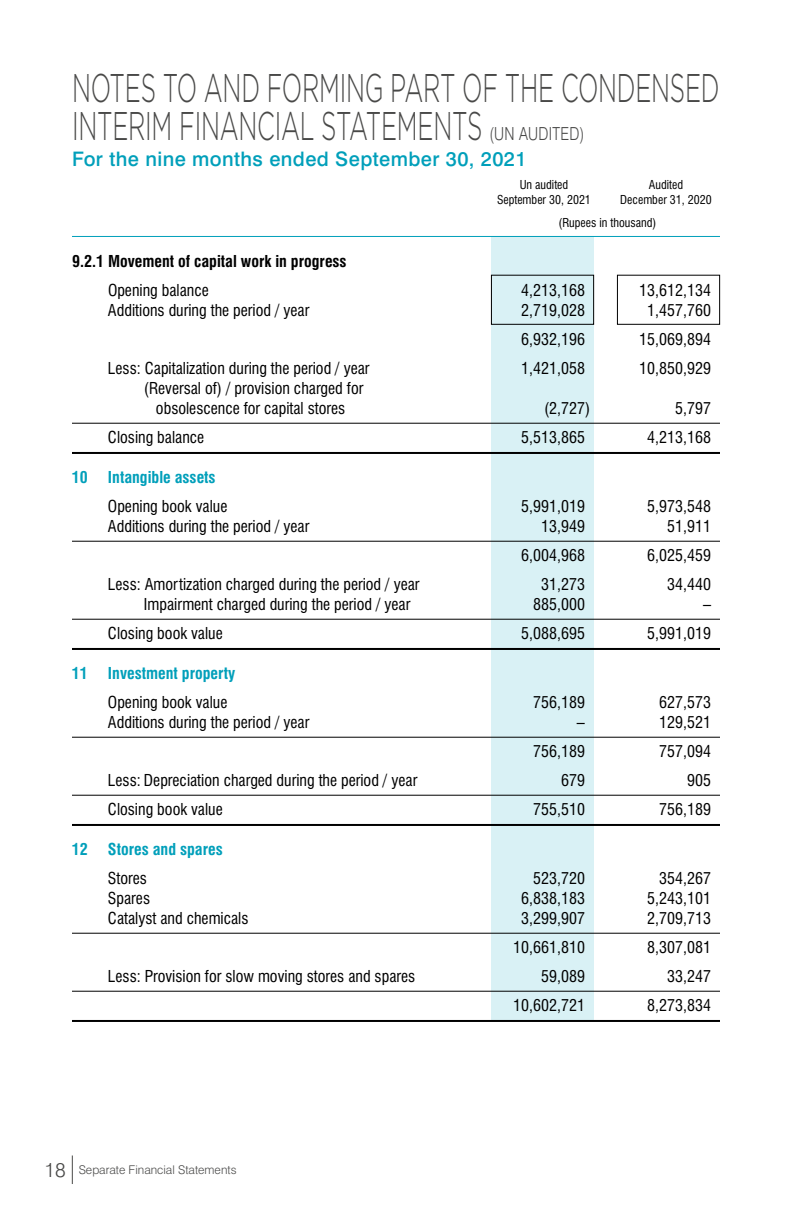
<style>
.page{position:relative;width:792px;height:1224px;background:#fff}
.page>*{position:absolute;margin:0;border:0;box-sizing:border-box;transform-origin:0 0}
.t1{font:300 40px/38px "Gotham";letter-spacing:-.01em;color:#494948;scale:.6 1}
.t2{font:500 20px "Swiss 721 BT";letter-spacing:.02em;color:#009fba}
.t3{font:300 20px "Swiss 721 BT";color:#494948}
.t4{font:300 18px "Swiss 721 BT";letter-spacing:.02em;color:#494948;scale:.8 1}
.t5{font:condensed 16px/20px "Swiss 721 BT";color:#000;text-align:center}
.t6{font:700 condensed 16px "Swiss 721 BT";color:#009fba}
.t7{font:700 condensed 16px "Swiss 721 BT";color:#000}
.t8{font:condensed 12px/23.4px "Swiss 721 BT";color:#000}
.t9{font:300 12px "Swiss 721 BT";color:#494948}
</style>
<div class="page">
<svg style="left:72px;top:1156px;width:1px;height:28px"></svg>
<div style="left:491px;top:236px;width:103px;height:785px;background:#d9f1f5"></div>
<hr style="left:72px;top:236px;width:648px;height:1px;background:#009fba">
<hr style="left:72px;top:423px;width:648px;height:1px;background:#000">
<hr style="left:72px;top:452px;width:648px;height:2px;background:#000">
<hr style="left:72px;top:541px;width:648px;height:1px;background:#000">
<hr style="left:72px;top:619px;width:648px;height:1px;background:#000">
<hr style="left:72px;top:648px;width:648px;height:2px;background:#000">
<hr style="left:72px;top:737px;width:648px;height:1px;background:#000">
<hr style="left:72px;top:795px;width:648px;height:1px;background:#000">
<hr style="left:72px;top:824px;width:648px;height:2px;background:#000">
<hr style="left:72px;top:933px;width:648px;height:1px;background:#000">
<hr style="left:72px;top:991px;width:648px;height:1px;background:#000">
<hr style="left:72px;top:1020px;width:648px;height:2px;background:#000">
<div style="left:617px;top:275px;width:103px;height:50px;border:1px solid #000"></div>
<div style="left:491px;top:275px;width:103px;height:50px;border:1px solid #000"></div>
<h1 class="t1" style="left:72px;top:68px;width:1081px">NOTES TO AND FORMING PART OF THE CONDENSED<br>INTERIM FINANCIAL STATEMENTS</h1>
<p class="t4" style="left:489px;top:123px;width:120px">(UN AUDITED)</p>
<p class="t2" style="left:72px;top:147px;width:456px">For the nine months ended September 30, 2021</p>
<p class="t8" style="left:520px;top:173px;width:50px">Un audited</p>
<p class="t8" style="left:649px;top:173px;width:36px">Audited</p>
<p class="t8" style="left:497px;top:188px;width:95px">September 30, 2021</p>
<p class="t8" style="left:559px;top:188px;width:155px;text-indent:62px">December 31, 2020 (Rupees in thousand)</p>
<p class="t7" style="left:72px;top:252px;width:276px">9.2.1 Movement of capital work in progress</p>
<p class="t5" style="left:108px;top:280px;width:102px">Opening balance</p>
<p class="t5" style="left:521px;top:280px;width:65px">4,213,168</p>
<p class="t5" style="left:639px;top:280px;width:73px">13,612,134</p>
<p class="t5" style="left:108px;top:300px;width:203px">Additions during the period / year</p>
<p class="t5" style="left:521px;top:300px;width:65px">2,719,028</p>
<p class="t5" style="left:647px;top:300px;width:65px">1,457,760</p>
<p class="t5" style="left:521px;top:329px;width:65px">6,932,196</p>
<p class="t5" style="left:639px;top:329px;width:73px">15,069,894</p>
<p class="t5" style="left:108px;top:358px;width:263px">Less: Capitalization during the period / year</p>
<p class="t5" style="left:521px;top:358px;width:65px">1,421,058</p>
<p class="t5" style="left:639px;top:358px;width:73px">10,850,929</p>
<p class="t5" style="left:144px;top:378px;width:221px">(Reversal of) / provision charged for obsolescence for capital stores</p>
<p class="t5" style="left:544px;top:398px;width:48px">(2,727)</p>
<p class="t5" style="left:675px;top:398px;width:37px">5,797</p>
<p class="t5" style="left:108px;top:427px;width:98px">Closing balance</p>
<p class="t5" style="left:521px;top:427px;width:65px">5,513,865</p>
<p class="t5" style="left:647px;top:427px;width:65px">4,213,168</p>
<p class="t6" style="left:72px;top:468px;width:17px">10</p>
<p class="t6" style="left:108px;top:468px;width:109px">Intangible assets</p>
<p class="t5" style="left:108px;top:496px;width:121px">Opening book value</p>
<p class="t5" style="left:521px;top:496px;width:65px">5,991,019</p>
<p class="t5" style="left:647px;top:496px;width:65px">5,973,548</p>
<p class="t5" style="left:108px;top:516px;width:203px">Additions during the period / year</p>
<p class="t5" style="left:541px;top:516px;width:45px">13,949</p>
<p class="t5" style="left:667px;top:516px;width:45px">51,911</p>
<p class="t5" style="left:521px;top:545px;width:65px">6,004,968</p>
<p class="t5" style="left:647px;top:545px;width:65px">6,025,459</p>
<p class="t5" style="left:108px;top:574px;width:313px">Less: Amortization charged during the period / year</p>
<p class="t5" style="left:541px;top:574px;width:45px">31,273</p>
<p class="t5" style="left:667px;top:574px;width:45px">34,440</p>
<p class="t5" style="left:144px;top:594px;width:268px">Impairment charged during the period / year</p>
<p class="t5" style="left:533px;top:594px;width:53px">885,000</p>
<p class="t5" style="left:703px;top:594px;width:9px">–</p>
<p class="t5" style="left:108px;top:623px;width:116px">Closing book value</p>
<p class="t5" style="left:521px;top:623px;width:65px">5,088,695</p>
<p class="t5" style="left:647px;top:623px;width:65px">5,991,019</p>
<p class="t6" style="left:72px;top:663px;width:17px">11</p>
<p class="t6" style="left:108px;top:663px;width:129px">Investment property</p>
<p class="t5" style="left:108px;top:692px;width:121px">Opening book value</p>
<p class="t5" style="left:533px;top:692px;width:53px">756,189</p>
<p class="t5" style="left:659px;top:692px;width:53px">627,573</p>
<p class="t5" style="left:108px;top:712px;width:203px">Additions during the period / year</p>
<p class="t5" style="left:577px;top:712px;width:9px">–</p>
<p class="t5" style="left:659px;top:712px;width:53px">129,521</p>
<p class="t5" style="left:533px;top:741px;width:53px">756,189</p>
<p class="t5" style="left:659px;top:741px;width:53px">757,094</p>
<p class="t5" style="left:108px;top:770px;width:311px">Less: Depreciation charged during the period / year</p>
<p class="t5" style="left:561px;top:770px;width:25px">679</p>
<p class="t5" style="left:687px;top:770px;width:25px">905</p>
<p class="t5" style="left:108px;top:799px;width:116px">Closing book value</p>
<p class="t5" style="left:533px;top:799px;width:53px">755,510</p>
<p class="t5" style="left:659px;top:799px;width:53px">756,189</p>
<p class="t6" style="left:72px;top:839px;width:17px">12</p>
<p class="t6" style="left:108px;top:839px;width:116px">Stores and spares</p>
<p class="t5" style="left:108px;top:868px;width:41px">Stores</p>
<p class="t5" style="left:533px;top:868px;width:53px">523,720</p>
<p class="t5" style="left:659px;top:868px;width:53px">354,267</p>
<p class="t5" style="left:108px;top:888px;width:44px">Spares</p>
<p class="t5" style="left:521px;top:888px;width:65px">6,838,183</p>
<p class="t5" style="left:647px;top:888px;width:65px">5,243,101</p>
<p class="t5" style="left:108px;top:908px;width:142px">Catalyst and chemicals</p>
<p class="t5" style="left:521px;top:908px;width:65px">3,299,907</p>
<p class="t5" style="left:647px;top:908px;width:65px">2,709,713</p>
<p class="t5" style="left:513px;top:937px;width:73px">10,661,810</p>
<p class="t5" style="left:647px;top:937px;width:65px">8,307,081</p>
<p class="t5" style="left:108px;top:966px;width:309px">Less: Provision for slow moving stores and spares</p>
<p class="t5" style="left:541px;top:966px;width:45px">59,089</p>
<p class="t5" style="left:667px;top:966px;width:45px">33,247</p>
<p class="t5" style="left:513px;top:995px;width:73px">10,602,721</p>
<p class="t5" style="left:647px;top:995px;width:65px">8,273,834</p>
<p class="t3" style="left:45px;top:1158px;width:23px">18</p>
<p class="t9" style="left:79px;top:1163px;width:159px">Separate Financial Statements</p>
</div>
